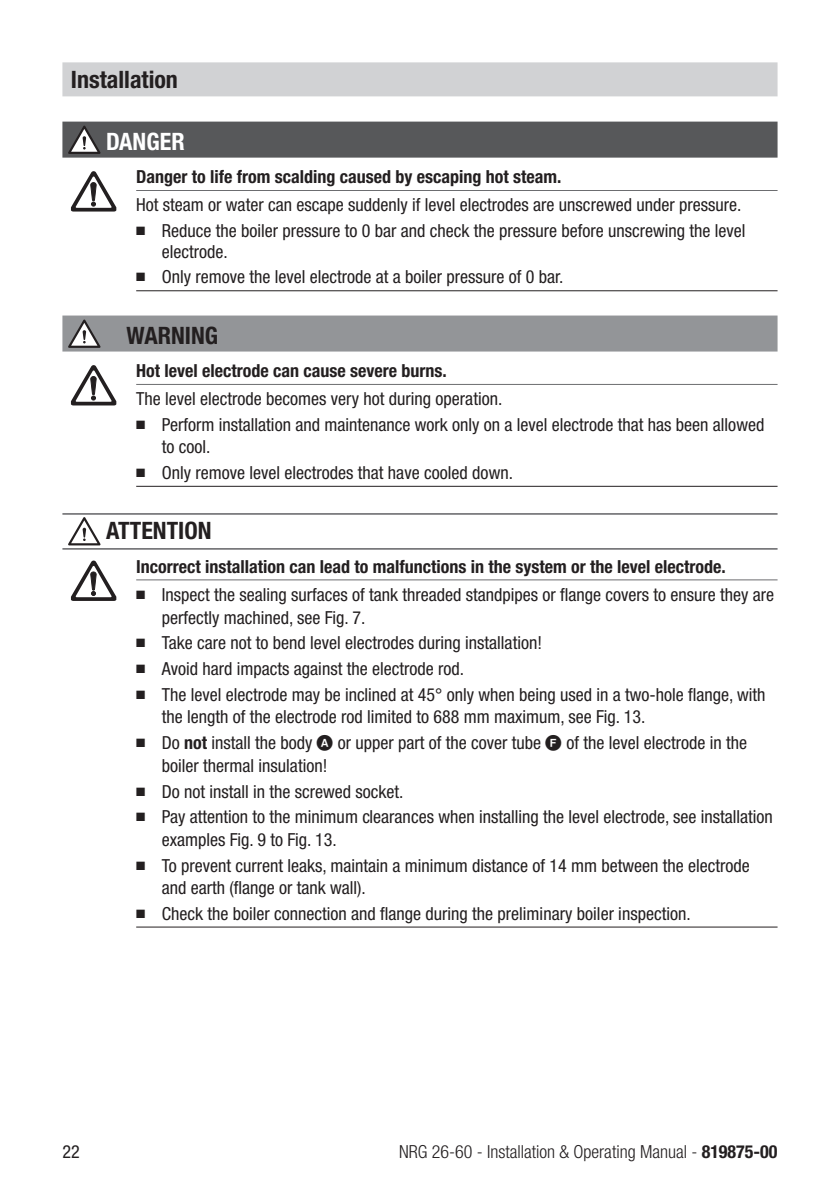
<style>
.page{position:relative;width:840px;height:1191px;background:#fff}
.page>*{position:absolute;margin:0;border:0;box-sizing:border-box;transform-origin:0 0}
.t1{font:700 condensed 24px "Helvetica Neue LT Pro";color:#231f20}
.t2{font:700 condensed 24px "Helvetica Neue LT Pro";color:#fff}
.t3{font:condensed 18px/22.4px "Helvetica Neue LT Pro";color:#231f20}
.t4{font:700 condensed 18px "Helvetica Neue LT Pro";color:#231f20}
.t5{font:300 condensed 18px "Helvetica Neue LT Pro";color:#231f20}
.s1{font-weight:700}
.s2{font-family:"KOL RUSO";font-stretch:normal}
</style>
<div class="page">
<div style="left:62px;top:62px;width:715px;height:34px;background:#d1d2d4"></div>
<div style="left:62px;top:122px;width:715px;height:36px;background:#57585a"></div>
<hr style="left:136px;top:190px;width:641px;height:1px;background:#6c6d70">
<hr style="left:136px;top:290px;width:641px;height:1px;background:#231f20">
<div style="left:62px;top:315px;width:715px;height:36px;background:#939598"></div>
<hr style="left:136px;top:384px;width:641px;height:1px;background:#6c6d70">
<hr style="left:136px;top:486px;width:641px;height:1px;background:#231f20">
<hr style="left:62px;top:513px;width:715px;height:1px;background:#636366">
<hr style="left:62px;top:548px;width:715px;height:1px;background:#636366">
<hr style="left:136px;top:579px;width:641px;height:1px;background:#6c6d70">
<hr style="left:136px;top:926px;width:641px;height:1px;background:#231f20">
<svg style="left:68px;top:126px;width:32px;height:28px"></svg>
<svg style="left:71px;top:171px;width:45px;height:40px"></svg>
<svg style="left:68px;top:319px;width:32px;height:29px"></svg>
<svg style="left:71px;top:365px;width:45px;height:40px"></svg>
<svg style="left:68px;top:517px;width:32px;height:28px"></svg>
<svg style="left:71px;top:560px;width:45px;height:41px"></svg>
<h1 class="t1" style="left:71px;top:65px;width:108px">Installation</h1>
<h1 class="t2" style="left:106px;top:127px;width:80px">DANGER</h1>
<p class="t4" style="left:136px;top:166px;width:426px">Danger to life from scalding caused by escaping hot steam.</p>
<p class="t3" style="left:136px;top:193px;width:606px">Hot steam or water can escape suddenly if level electrodes are unscrewed under pressure.</p>
<p class="t3" style="left:162px;top:219px;width:585px;line-height:21.6px;text-indent:-26px">■ Reduce the boiler pressure to 0 bar and check the pressure before unscrewing the level electrode.</p>
<p class="t3" style="left:136px;top:266px;width:428px">■ Only remove the level electrode at a boiler pressure of 0 bar.</p>
<h1 class="t1" style="left:126px;top:320px;width:93px">WARNING</h1>
<p class="t4" style="left:136px;top:360px;width:312px">Hot level electrode can cause severe burns.</p>
<p class="t3" style="left:136px;top:387px;width:367px">The level electrode becomes very hot during operation.</p>
<p class="t3" style="left:162px;top:413px;width:604px;text-indent:-26px">■ Perform installation and maintenance work only on a level electrode that has been allowed to cool.</p>
<p class="t3" style="left:136px;top:461px;width:378px">■ Only remove level electrodes that have cooled down.</p>
<h1 class="t1" style="left:106px;top:516px;width:107px">ATTENTION</h1>
<p class="t4" style="left:136px;top:555px;width:590px">Incorrect installation can lead to malfunctions in the system or the level electrode.</p>
<p class="t3" style="left:162px;top:583px;width:613px;text-indent:-26px">■ Inspect the sealing surfaces of tank threaded standpipes or flange covers to ensure they are perfectly machined, see Fig. 7.</p>
<p class="t3" style="left:136px;top:632px;width:407px">■ Take care not to bend level electrodes during installation!</p>
<p class="t3" style="left:136px;top:657px;width:329px">■ Avoid hard impacts against the electrode rod.</p>
<p class="t3" style="left:162px;top:683px;width:605px;text-indent:-26px">■ The level electrode may be inclined at 45° only when being used in a two-hole flange, with the length of the electrode rod limited to 688 mm maximum, see Fig. 13.</p>
<p class="t3" style="left:162px;top:731px;width:586px;text-indent:-26px">■ Do <span class="s1">not</span> install the body <span class="s2">A</span> or upper part of the cover tube <span class="s2">F</span> of the level electrode in the boiler thermal insulation!</p>
<p class="t3" style="left:136px;top:780px;width:268px">■ Do not install in the screwed socket.</p>
<p class="t3" style="left:162px;top:805px;width:612px;text-indent:-26px">■ Pay attention to the minimum clearances when installing the level electrode, see installation examples Fig. 9 to Fig. 13.</p>
<p class="t3" style="left:162px;top:854px;width:589px;text-indent:-26px">■ To prevent current leaks, maintain a minimum distance of 14 mm between the electrode and earth (flange or tank wall).</p>
<p class="t3" style="left:136px;top:902px;width:555px">■ Check the boiler connection and flange during the preliminary boiler inspection.</p>
<p class="t3" style="left:62px;top:1140px;width:19px">22</p>
<p class="t5" style="left:399px;top:1141px;width:379px">NRG 26-60 - Installation &amp; Operating Manual - <span class="s1">819875-00</span></p>
</div>
